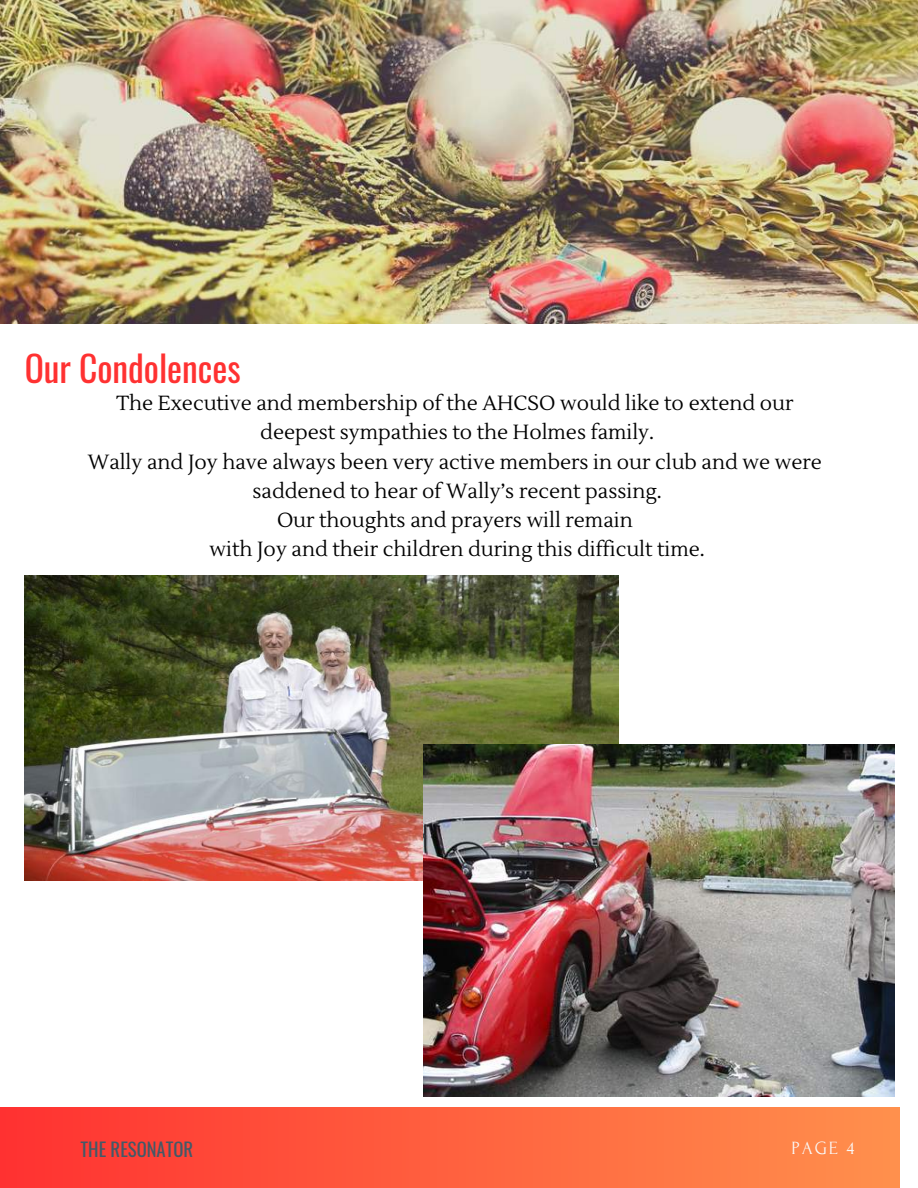
<style>
.page{position:relative;width:918px;height:1188px;background:#fff}
.page>*{position:absolute;margin:0;border:0;box-sizing:border-box;transform-origin:0 0}
.t1{font:35.7px "Oswald";color:#ff3131}
.t2{font:20.4px/29.2px "Lustria";color:#000;text-align:center}
.t3{font:18.6px "Oswald";color:#435967}
.t4{font:18.6px "Forum";color:#fafafa}
</style>
<div class="page">
<div style="left:0;top:1107px;width:900px;height:81px;background:linear-gradient(to right,#ff3131,#ff904d)"></div>
<img style="left:0;top:0;width:918px;height:324px">
<img style="left:25px;top:576px;width:594px;height:304px">
<img style="left:424px;top:744px;width:471px;height:352px">
<h1 class="t1" style="left:25px;top:341px;width:218px">Our Condolences</h1>
<p class="t2" style="left:88px;top:389px;width:736px">The Executive and membership of the AHCSO would like to extend our deepest sympathies to the Holmes family.<br>Wally and Joy have always been very active members in our club and we were saddened to hear of Wally’s recent passing.<br>Our thoughts and prayers will remain<br>with Joy and their children during this difficult time.</p>
<p class="t3" style="left:81px;top:1135px;width:114px">THE RESONATOR</p>
<p class="t4" style="left:791px;top:1138px;width:64px">PAGE 4</p>
</div>
